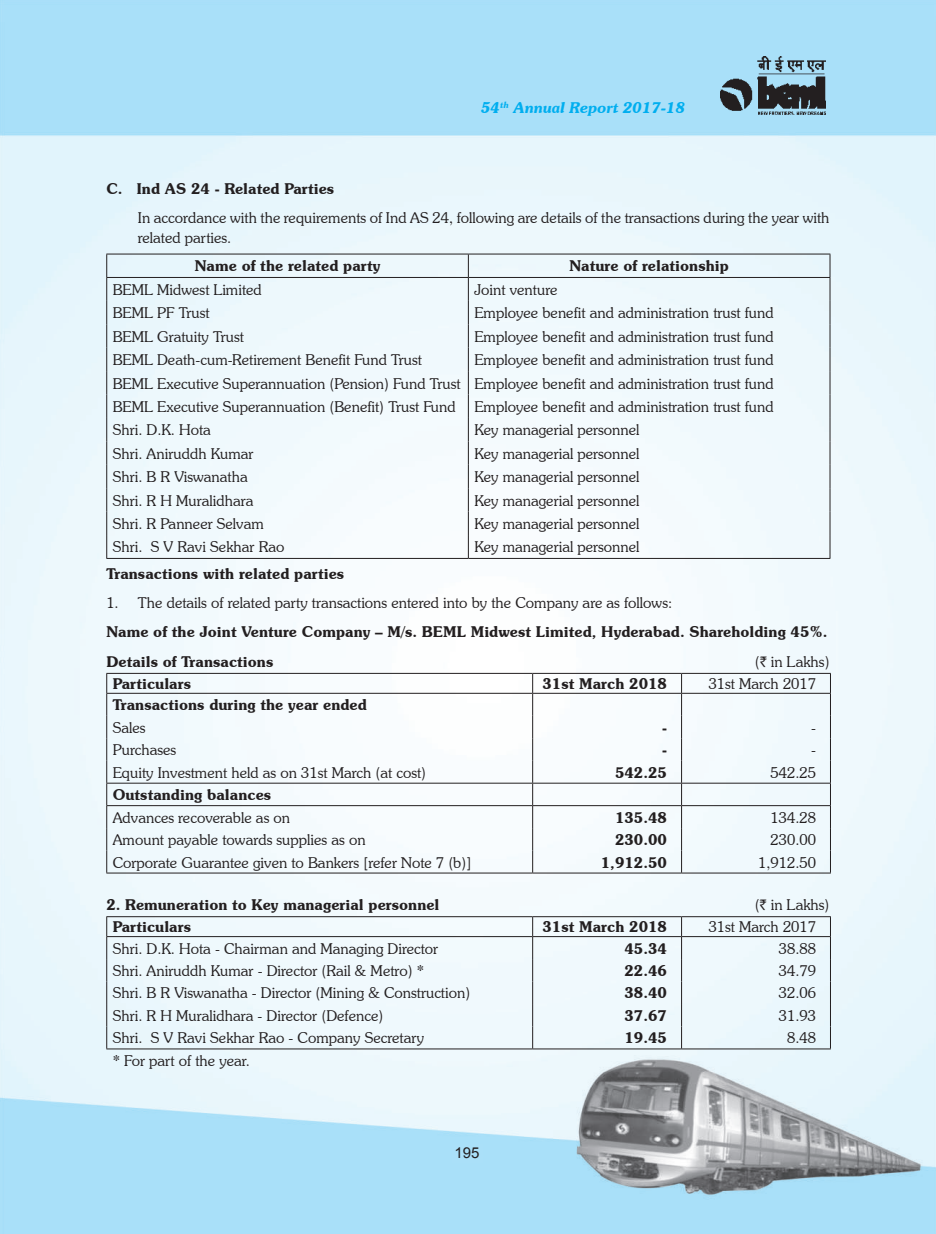
<style>
.page{position:relative;width:936px;height:1234px;background:#fff}
.page>*{position:absolute;margin:0;border:0;box-sizing:border-box;transform-origin:0 0}
.t1{font:300 15px/23.4px "Souvenir IT Cby BT";color:#231f20}
.t2{font:600 15px/30.2px "Souvenir IT Cby BT";color:#231f20}
.t3{font:italic 600 15px "Souvenir IT Cby BT";color:#00aeef}
.t4{font:15px "Arial";color:#231f20}
.s1{font-family:"Rupee";font-weight:400}
</style>
<div class="page">
<img style="left:0;top:0;width:935px;height:1233px">
<div style="left:452px;top:1143px;width:30px;height:18px;background:#aae0f9"></div>
<img style="left:720px;top:56px;width:105px;height:58px">
<hr style="left:106px;top:253px;width:362px;height:1px;background:#231f20">
<hr style="left:468px;top:253px;width:362px;height:1px;background:#231f20">
<hr style="left:106px;top:277px;width:362px;height:1px;background:#231f20">
<hr style="left:468px;top:277px;width:362px;height:1px;background:#231f20">
<svg style="left:106px;top:254px;width:1px;height:304px"></svg>
<svg style="left:468px;top:254px;width:1px;height:304px"></svg>
<svg style="left:829px;top:254px;width:1px;height:304px"></svg>
<hr style="left:106px;top:558px;width:362px;height:1px;background:#231f20">
<hr style="left:468px;top:558px;width:362px;height:1px;background:#231f20">
<hr style="left:106px;top:673px;width:426px;height:1px;background:#231f20">
<hr style="left:532px;top:673px;width:149px;height:1px;background:#231f20">
<hr style="left:681px;top:673px;width:149px;height:1px;background:#231f20">
<hr style="left:106px;top:782px;width:426px;height:1px;background:#231f20">
<hr style="left:532px;top:782px;width:149px;height:1px;background:#231f20">
<hr style="left:681px;top:782px;width:149px;height:1px;background:#231f20">
<hr style="left:106px;top:805px;width:426px;height:1px;background:#231f20">
<hr style="left:532px;top:805px;width:149px;height:1px;background:#231f20">
<hr style="left:681px;top:805px;width:149px;height:1px;background:#231f20">
<hr style="left:106px;top:872px;width:426px;height:1px;background:#231f20">
<hr style="left:532px;top:872px;width:149px;height:1px;background:#231f20">
<hr style="left:681px;top:872px;width:149px;height:1px;background:#231f20">
<hr style="left:106px;top:692px;width:426px;height:1px;background:#231f20">
<hr style="left:532px;top:692px;width:149px;height:1px;background:#231f20">
<hr style="left:681px;top:692px;width:149px;height:1px;background:#231f20">
<svg style="left:106px;top:673px;width:1px;height:199px"></svg>
<svg style="left:532px;top:673px;width:1px;height:199px"></svg>
<svg style="left:681px;top:673px;width:1px;height:199px"></svg>
<svg style="left:830px;top:673px;width:1px;height:199px"></svg>
<hr style="left:106px;top:916px;width:426px;height:1px;background:#231f20">
<hr style="left:532px;top:916px;width:149px;height:1px;background:#231f20">
<hr style="left:681px;top:916px;width:149px;height:1px;background:#231f20">
<hr style="left:106px;top:1048px;width:426px;height:1px;background:#231f20">
<hr style="left:532px;top:1048px;width:149px;height:1px;background:#231f20">
<hr style="left:681px;top:1048px;width:149px;height:1px;background:#231f20">
<hr style="left:106px;top:936px;width:426px;height:1px;background:#231f20">
<hr style="left:532px;top:936px;width:149px;height:1px;background:#231f20">
<hr style="left:681px;top:936px;width:149px;height:1px;background:#231f20">
<svg style="left:106px;top:916px;width:1px;height:132px"></svg>
<svg style="left:532px;top:916px;width:1px;height:132px"></svg>
<svg style="left:681px;top:916px;width:1px;height:132px"></svg>
<svg style="left:830px;top:916px;width:1px;height:132px"></svg>
<p class="t3" style="left:481px;top:98px;width:205px">54<sup>th</sup> Annual Report 2017-18</p>
<p class="t2" style="left:106px;top:174px;width:229px">C. Ind AS 24 - Related Parties</p>
<p class="t1" style="left:138px;top:207px;width:693px;line-height:20.2px">In accordance with the requirements of Ind AS 24, following are details of the transactions during the year with related parties.</p>
<p class="t2" style="left:195px;top:251px;width:187px">Name of the related party</p>
<p class="t2" style="left:569px;top:251px;width:161px">Nature of relationship</p>
<p class="t1" style="left:113px;top:277px;width:151px">BEML Midwest Limited</p>
<p class="t1" style="left:474px;top:277px;width:85px">Joint venture</p>
<p class="t1" style="left:113px;top:301px;width:98px">BEML PF Trust</p>
<p class="t1" style="left:474px;top:301px;width:301px">Employee benefit and administration trust fund</p>
<p class="t1" style="left:113px;top:324px;width:133px">BEML Gratuity Trust</p>
<p class="t1" style="left:474px;top:324px;width:301px">Employee benefit and administration trust fund</p>
<p class="t1" style="left:113px;top:348px;width:311px">BEML Death-cum-Retirement Benefit Fund Trust</p>
<p class="t1" style="left:113px;top:348px;width:662px;text-align:justify;text-indent:361px">Employee benefit and administration trust fund BEML Executive Superannuation (Pension) Fund Trust Employee benefit and administration trust fund BEML Executive Superannuation (Benefit) Trust Fund Employee benefit and administration trust fund Shri. D.K. Hota</p>
<p class="t1" style="left:474px;top:418px;width:167px">Key managerial personnel</p>
<p class="t1" style="left:113px;top:441px;width:142px">Shri. Aniruddh Kumar</p>
<p class="t1" style="left:474px;top:441px;width:167px">Key managerial personnel</p>
<p class="t1" style="left:113px;top:465px;width:136px">Shri. B R Viswanatha</p>
<p class="t1" style="left:474px;top:465px;width:167px">Key managerial personnel</p>
<p class="t1" style="left:113px;top:488px;width:142px">Shri. R H Muralidhara</p>
<p class="t1" style="left:474px;top:488px;width:167px">Key managerial personnel</p>
<p class="t1" style="left:113px;top:511px;width:153px">Shri. R Panneer Selvam</p>
<p class="t1" style="left:474px;top:511px;width:167px">Key managerial personnel</p>
<p class="t1" style="left:113px;top:535px;width:173px">Shri. S V Ravi Sekhar Rao</p>
<p class="t1" style="left:474px;top:535px;width:167px">Key managerial personnel</p>
<p class="t2" style="left:106px;top:558px;width:239px">Transactions with related parties</p>
<p class="t1" style="left:106px;top:591px;width:567px">1. The details of related party transactions entered into by the Company are as follows:</p>
<p class="t2" style="left:106px;top:616px;width:722px">Name of the Joint Venture Company – M/s. BEML Midwest Limited, Hyderabad. Shareholding 45%.<br>Details of Transactions</p>
<p class="t1" style="left:754px;top:649px;width:76px">(<span class="s1">`</span> in Lakhs)</p>
<p class="t2" style="left:113px;top:668px;width:80px">Particulars</p>
<p class="t2" style="left:542px;top:668px;width:126px">31st March 2018</p>
<p class="t1" style="left:708px;top:671px;width:109px">31st March 2017</p>
<p class="t2" style="left:113px;top:689px;width:256px">Transactions during the year ended</p>
<p class="t1" style="left:113px;top:715px;width:34px">Sales</p>
<p class="t2" style="left:662px;top:711px;width:6px">-</p>
<p class="t1" style="left:811px;top:715px;width:6px">-</p>
<p class="t1" style="left:113px;top:737px;width:65px">Purchases</p>
<p class="t2" style="left:662px;top:734px;width:6px">-</p>
<p class="t1" style="left:811px;top:737px;width:6px">-</p>
<p class="t1" style="left:113px;top:760px;width:315px">Equity Investment held as on 31st March (at cost)</p>
<p class="t2" style="left:615px;top:756px;width:53px">542.25</p>
<p class="t1" style="left:770px;top:760px;width:47px">542.25</p>
<p class="t2" style="left:113px;top:779px;width:160px">Outstanding balances</p>
<p class="t1" style="left:113px;top:805px;width:179px">Advances recoverable as on</p>
<p class="t2" style="left:615px;top:801px;width:53px">135.48</p>
<p class="t1" style="left:770px;top:805px;width:47px">134.28</p>
<p class="t1" style="left:113px;top:827px;width:254px">Amount payable towards supplies as on</p>
<p class="t2" style="left:615px;top:824px;width:53px">230.00</p>
<p class="t1" style="left:770px;top:827px;width:47px">230.00</p>
<p class="t1" style="left:113px;top:850px;width:360px">Corporate Guarantee given to Bankers [refer Note 7 (b)]</p>
<p class="t2" style="left:600px;top:846px;width:68px">1,912.50</p>
<p class="t1" style="left:758px;top:850px;width:59px">1,912.50</p>
<p class="t2" style="left:106px;top:889px;width:335px">2. Remuneration to Key managerial personnel</p>
<p class="t1" style="left:754px;top:892px;width:76px">(<span class="s1">`</span> in Lakhs)</p>
<p class="t2" style="left:113px;top:911px;width:80px">Particulars</p>
<p class="t2" style="left:542px;top:911px;width:126px">31st March 2018</p>
<p class="t1" style="left:708px;top:914px;width:109px">31st March 2017</p>
<p class="t1" style="left:113px;top:936px;width:327px">Shri. D.K. Hota - Chairman and Managing Director</p>
<p class="t2" style="left:624px;top:932px;width:44px">45.34</p>
<p class="t1" style="left:778px;top:936px;width:39px">38.88</p>
<p class="t1" style="left:113px;top:958px;width:313px">Shri. Aniruddh Kumar - Director (Rail &amp; Metro) *</p>
<p class="t2" style="left:624px;top:955px;width:44px">22.46</p>
<p class="t1" style="left:778px;top:958px;width:39px">34.79</p>
<p class="t1" style="left:113px;top:981px;width:359px">Shri. B R Viswanatha - Director (Mining &amp; Construction)</p>
<p class="t2" style="left:624px;top:977px;width:44px">38.40</p>
<p class="t1" style="left:778px;top:981px;width:39px">32.06</p>
<p class="t1" style="left:113px;top:1003px;width:272px">Shri. R H Muralidhara - Director (Defence)</p>
<p class="t2" style="left:624px;top:1000px;width:44px">37.67</p>
<p class="t1" style="left:778px;top:1003px;width:39px">31.93</p>
<p class="t1" style="left:113px;top:1025px;width:313px">Shri. S V Ravi Sekhar Rao - Company Secretary</p>
<p class="t2" style="left:624px;top:1022px;width:44px">19.45</p>
<p class="t1" style="left:787px;top:1025px;width:30px">8.48</p>
<p class="t1" style="left:113px;top:1048px;width:139px">* For part of the year.</p>
<p class="t4" style="left:454px;top:1142px;width:27px">195</p>
</div>
